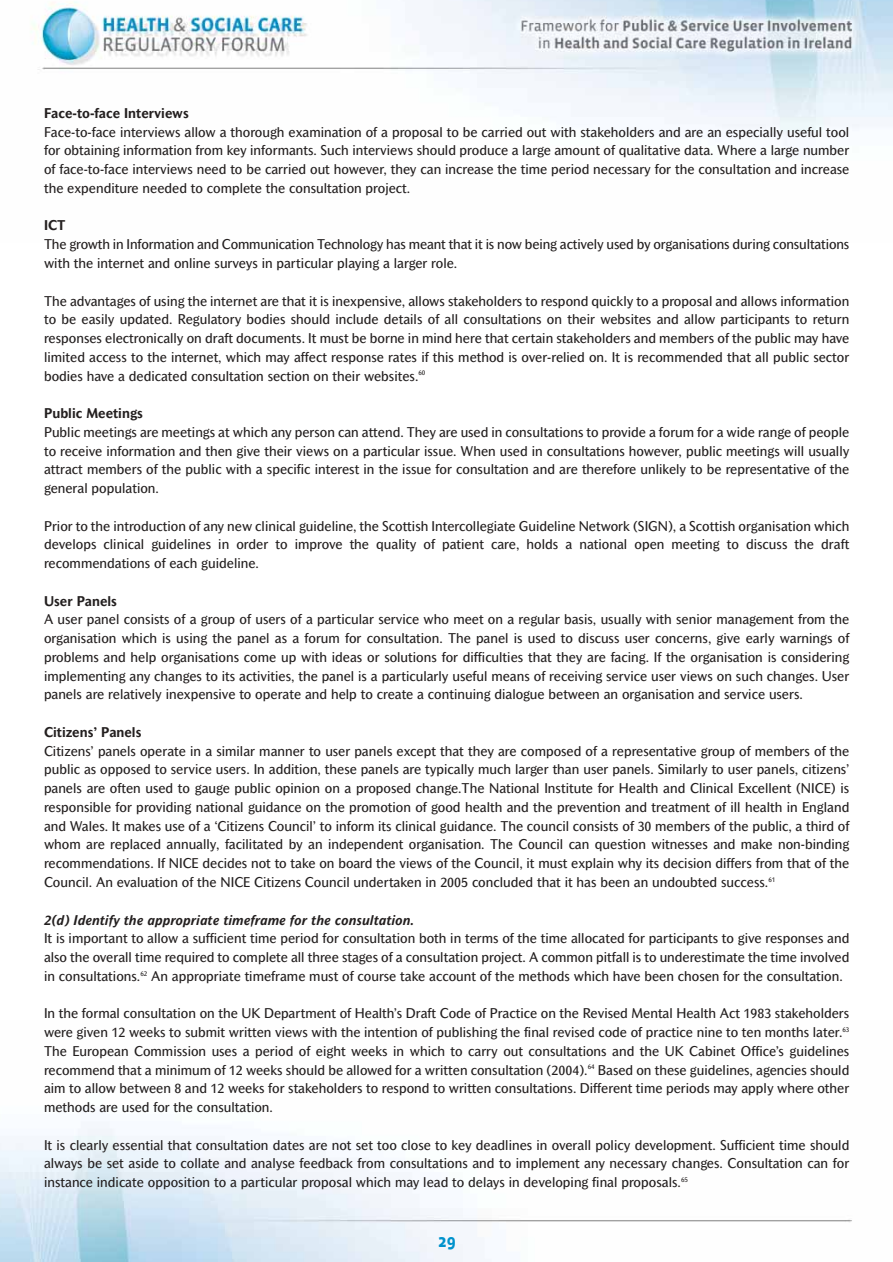
<style>
.page{position:relative;width:893px;height:1262px;background:#fff}
.page>*{position:absolute;margin:0;border:0;box-sizing:border-box;transform-origin:0 0}
.t1{font:700 18px "Vista Sans";color:#0092cc}
.t2{font:13.5px/18.8px "Mahsuri Sans";color:#231f1f;text-align:justify}
.t3{font:700 13.5px "Mahsuri Sans";color:#231f1f}
.t4{font:italic 700 13.5px "Mahsuri Sans";color:#231f1f}
</style>
<div class="page">
<img style="left:0;top:1122px;width:852px;height:139px">
<img style="left:32px;top:0;width:860px;height:145px">
<p class="t3" style="left:44px;top:108px;width:146px">Face-to-face Interviews</p>
<p class="t2" style="left:44px;top:124px;width:806px">Face-to-face interviews allow a thorough examination of a proposal to be carried out with stakeholders and are an especially useful tool for obtaining information from key informants. Such interviews should produce a large amount of qualitative data. Where a large number of face-to-face interviews need to be carried out however, they can increase the time period necessary for the consultation and increase the expenditure needed to complete the consultation project.</p>
<p class="t3" style="left:44px;top:221px;width:23px">ICT</p>
<p class="t2" style="left:44px;top:237px;width:806px">The growth in Information and Communication Technology has meant that it is now being actively used by organisations during consultations with the internet and online surveys in particular playing a larger role.</p>
<p class="t2" style="left:44px;top:293px;width:806px">The advantages of using the internet are that it is inexpensive, allows stakeholders to respond quickly to a proposal and allows information to be easily updated. Regulatory bodies should include details of all consultations on their websites and allow participants to return responses electronically on draft documents. It must be borne in mind here that certain stakeholders and members of the public may have limited access to the internet, which may affect response rates if this method is over-relied on. It is recommended that all public sector bodies have a dedicated consultation section on their websites.<sup>60</sup></p>
<p class="t3" style="left:44px;top:408px;width:100px">Public Meetings</p>
<p class="t2" style="left:44px;top:424px;width:806px">Public meetings are meetings at which any person can attend. They are used in consultations to provide a forum for a wide range of people to receive information and then give their views on a particular issue. When used in consultations however, public meetings will usually attract members of the public with a specific interest in the issue for consultation and are therefore unlikely to be representative of the general population.</p>
<p class="t2" style="left:44px;top:518px;width:806px">Prior to the introduction of any new clinical guideline, the Scottish Intercollegiate Guideline Network (SIGN), a Scottish organisation which develops clinical guidelines in order to improve the quality of patient care, holds a national open meeting to discuss the draft recommendations of each guideline.</p>
<p class="t3" style="left:44px;top:596px;width:74px">User Panels</p>
<p class="t2" style="left:44px;top:612px;width:806px">A user panel consists of a group of users of a particular service who meet on a regular basis, usually with senior management from the organisation which is using the panel as a forum for consultation. The panel is used to discuss user concerns, give early warnings of problems and help organisations come up with ideas or solutions for difficulties that they are facing. If the organisation is considering implementing any changes to its activities, the panel is a particularly useful means of receiving service user views on such changes. User panels are relatively inexpensive to operate and help to create a continuing dialogue between an organisation and service users.</p>
<p class="t3" style="left:44px;top:727px;width:99px">Citizens’ Panels</p>
<p class="t2" style="left:44px;top:743px;width:806px">Citizens’ panels operate in a similar manner to user panels except that they are composed of a representative group of members of the public as opposed to service users. In addition, these panels are typically much larger than user panels. Similarly to user panels, citizens’ panels are often used to gauge public opinion on a proposed change.The National Institute for Health and Clinical Excellent (NICE) is responsible for providing national guidance on the promotion of good health and the prevention and treatment of ill health in England and Wales. It makes use of a ‘Citizens Council’ to inform its clinical guidance. The council consists of 30 members of the public, a third of whom are replaced annually, facilitated by an independent organisation. The Council can question witnesses and make non-binding recommendations. If NICE decides not to take on board the views of the Council, it must explain why its decision differs from that of the Council. An evaluation of the NICE Citizens Council undertaken in 2005 concluded that it has been an undoubted success.<sup>61</sup></p>
<p class="t4" style="left:44px;top:915px;width:372px">2(d) Identify the appropriate timeframe for the consultation.</p>
<p class="t2" style="left:44px;top:930px;width:806px">It is important to allow a sufficient time period for consultation both in terms of the time allocated for participants to give responses and also the overall time required to complete all three stages of a consultation project. A common pitfall is to underestimate the time involved in consultations.<sup>62</sup> An appropriate timeframe must of course take account of the methods which have been chosen for the consultation.</p>
<p class="t2" style="left:44px;top:1005px;width:806px">In the formal consultation on the UK Department of Health’s Draft Code of Practice on the Revised Mental Health Act 1983 stakeholders were given 12 weeks to submit written views with the intention of publishing the final revised code of practice nine to ten months later.<sup>63<br></sup>The European Commission uses a period of eight weeks in which to carry out consultations and the UK Cabinet Office’s guidelines recommend that a minimum of 12 weeks should be allowed for a written consultation (2004).<sup>64</sup> Based on these guidelines, agencies should aim to allow between 8 and 12 weeks for stakeholders to respond to written consultations. Different time periods may apply where other methods are used for the consultation.</p>
<p class="t2" style="left:44px;top:1137px;width:806px">It is clearly essential that consultation dates are not set too close to key deadlines in overall policy development. Sufficient time should always be set aside to collate and analyse feedback from consultations and to implement any necessary changes. Consultation can for instance indicate opposition to a particular proposal which may lead to delays in developing final proposals.<sup>65</sup></p>
<h1 class="t1" style="left:437px;top:1234px;width:19px">29</h1>
</div>
